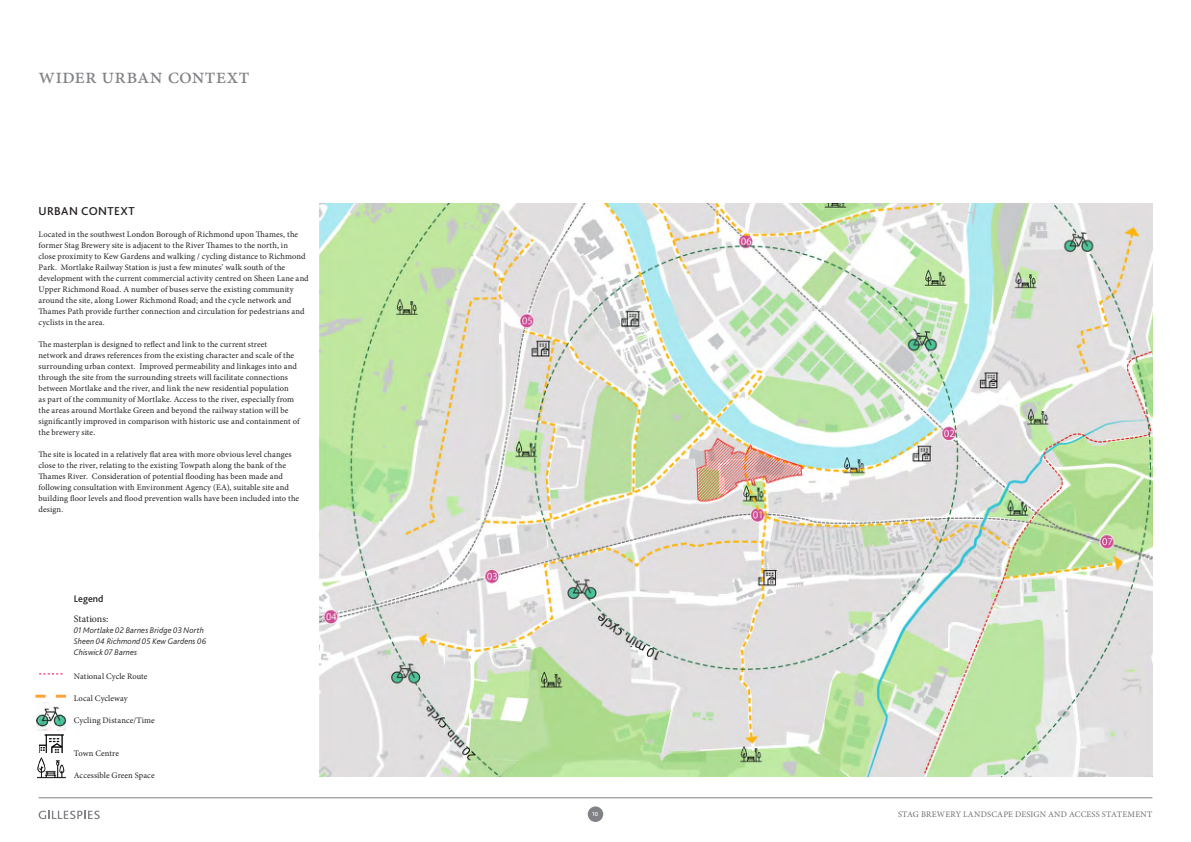
<style>
.page{position:relative;width:1191px;height:842px;background:#fff}
.page>*{position:absolute;margin:0;border:0;box-sizing:border-box;transform-origin:0 0}
.Sub_Header{font:22px "Minion Pro";color:#808285}
.t1{font:500 12px "Bliss 2";letter-spacing:.05em;color:#231f20}
.t2{font:10px "Minion Pro";color:#231f20}
.Body_Copy_Italic{font:500 10px "Bliss 2";color:#231f20}
.Body_Copy{font:8.5px/11px "Minion Pro";letter-spacing:.015em;color:#231f20}
.Body_Copy_Italic-2{font:italic 300 8.5px/11px "Bliss 2";letter-spacing:.01em;color:#231f20}
.t3{font:8.5px "Minion Pro";letter-spacing:.02em;color:#6c6d70}
.t4{font:500 6px "Bliss 2";color:#fff}
</style>
<div class="page">
<div style="left:588px;top:806px;width:15px;height:16px;background:#808285;border-radius:50%"></div>
<svg style="left:39px;top:811px;width:61px;height:8px"></svg>
<hr style="left:39px;top:798px;width:1113px;height:1px;background:#808285">
<img style="left:320px;top:204px;width:832px;height:572px">
<img style="left:39px;top:734px;width:24px;height:19px">
<img style="left:37px;top:757px;width:28px;height:22px">
<img style="left:37px;top:702px;width:28px;height:28px">
<svg style="left:39px;top:673px;width:24px;height:1px"></svg>
<svg style="left:35px;top:695px;width:31px;height:3px"></svg>
<p class="Sub_Header" style="left:39px;top:61px;width:212px">WIDER urban CONTEXT</p>
<p class="t1" style="left:39px;top:203px;width:97px">URBAN CONTEXT</p>
<p class="Body_Copy" style="left:39px;top:228px;width:272px">Located in the southwest London Borough of Richmond upon Thames, the former Stag Brewery site is adjacent to the River Thames to the north, in<br>close proximity to Kew Gardens and walking / cycling distance to Richmond Park. Mortlake Railway Station is just a few minutes’ walk south of the development with the current commercial activity centred on Sheen Lane and Upper Richmond Road. A number of buses serve the existing community around the site, along Lower Richmond Road; and the cycle network and Thames Path provide further connection and circulation for pedestrians and cyclists in the area.</p>
<p class="Body_Copy" style="left:39px;top:338px;width:263px">The masterplan is designed to reflect and link to the current street<br>network and draws references from the existing character and scale of the surrounding urban context. Improved permeability and linkages into and through the site from the surrounding streets will facilitate connections between Mortlake and the river, and link the new residential population<br>as part of the community of Mortlake. Access to the river, especially from the areas around Mortlake Green and beyond the railway station will be significantly improved in comparison with historic use and containment of the brewery site.</p>
<p class="Body_Copy" style="left:39px;top:448px;width:262px">The site is located in a relatively flat area with more obvious level changes close to the river, relating to the existing Towpath along the bank of the Thames River. Consideration of potential flooding has been made and following consultation with Environment Agency (EA), suitable site and building floor levels and flood prevention walls have been included into the design.</p>
<p class="Body_Copy_Italic" style="left:74px;top:593px;width:31px">Legend</p>
<p class="t2" style="left:74px;top:612px;width:36px">Stations:</p>
<p class="Body_Copy_Italic-2" style="left:74px;top:624px;width:134px">01 Mortlake 02 Barnes Bridge 03 North<br>Sheen 04 Richmond 05 Kew Gardens 06<br>Chiswick 07 Barnes</p>
<p class="Body_Copy" style="left:74px;top:670px;width:75px">National Cycle Route</p>
<p class="Body_Copy" style="left:74px;top:692px;width:56px">Local Cycleway</p>
<p class="Body_Copy" style="left:74px;top:714px;width:82px">Cycling Distance/Time</p>
<p class="Body_Copy" style="left:74px;top:747px;width:47px">Town Centre</p>
<p class="Body_Copy" style="left:74px;top:769px;width:82px">Accessible Green Space</p>
<p class="t4" style="left:592px;top:810px;width:8px">10</p>
<p class="t3" style="left:898px;top:808px;width:256px">STAG BREWERY LANDSCAPE DESIGN AND ACCESS STATEMENT</p>
</div>
